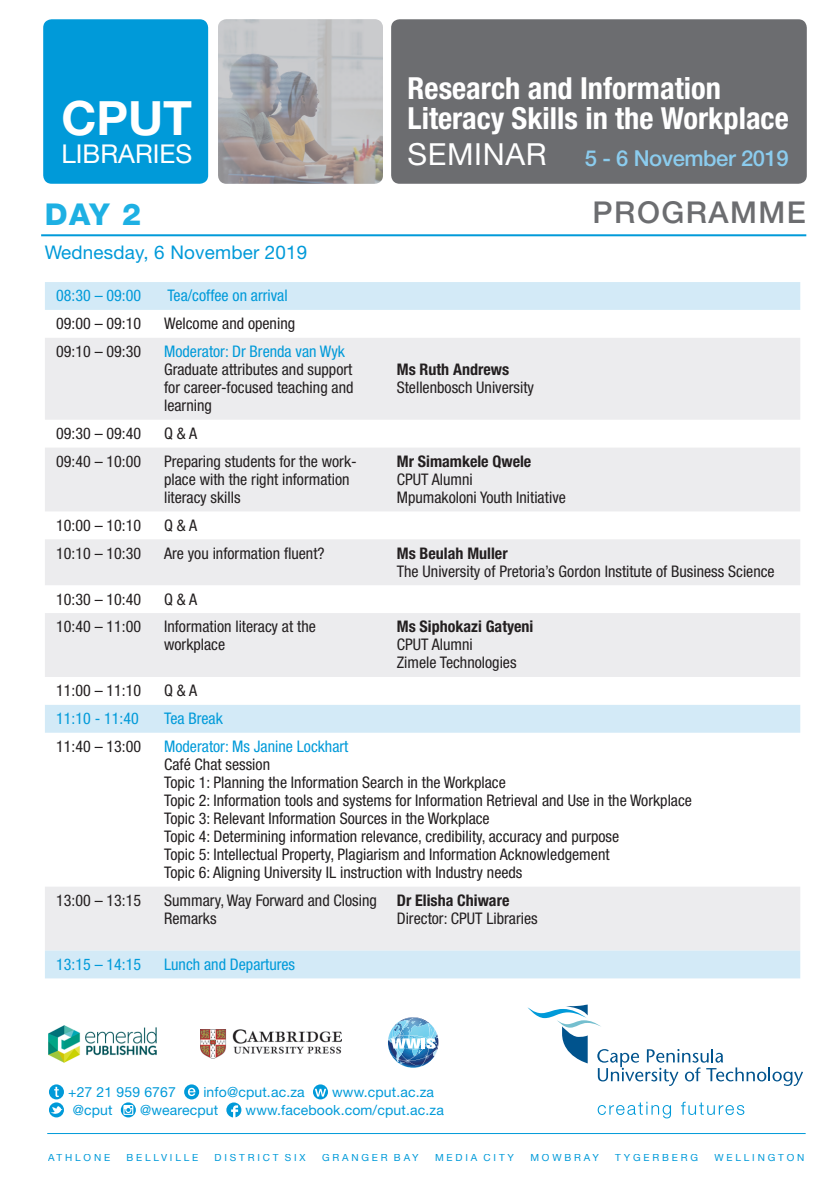
<style>
.page{position:relative;width:840px;height:1191px;background:#fff}
.page>*{position:absolute;margin:0;border:0;box-sizing:border-box;transform-origin:0 0}
.t1{font:700 47.4px "Helvetica Neue LT Std";color:#fff}
.t2{font:700 condensed 30.4px/36px "Helvetica Neue LT Std";color:#fff}
.t3{font:500 30.2px "Helvetica Neue LT Std";letter-spacing:.05em;color:#6c6d70}
.t4{font:800 30.2px "Helvetica Neue LT Std";color:#1eb0e3}
.t5{font:26px "Helvetica Neue LT Std";color:#fff}
.t6{font:500 22px "Helvetica Neue LT Std";letter-spacing:-.02em;color:#8bccee}
.t7{font:18.8px "Helvetica Neue LT Std";letter-spacing:.01em;color:#009ad9}
.t8{font:condensed 16px/18px "Helvetica Neue LT Std";color:#231f20}
.t9{font:condensed 16px "Helvetica Neue LT Std";color:#009ad9}
.t10{font:700 condensed 16px "Helvetica Neue LT Std";color:#231f20}
.TABLE_HEADER{font:14px "Helvetica Neue LT Std";letter-spacing:.01em;color:#009ad9}
.t11{font:10px "Helvetica Neue LT Std";letter-spacing:.28em;color:#009ad9}
.s1{font-weight:400;font-stretch:normal}
</style>
<div class="page">
<div style="left:45px;top:282px;width:754px;height:28px;background:#d3eaf7"></div>
<svg style="left:45px;top:338px;width:754px;height:339px;fill:#ececee"></svg>
<svg style="left:45px;top:705px;width:754px;height:273px"></svg>
<div style="left:43px;top:19px;width:165px;height:165px;background:#009ad9;border-radius:9px"></div>
<img style="left:218px;top:19px;width:165px;height:165px">
<div style="left:391px;top:19px;width:415px;height:165px;background:#6c6d70;border-radius:9px"></div>
<hr style="left:41px;top:234px;width:764px;height:2px;background:#009ad9">
<svg style="left:527px;top:1004px;width:275px;height:82px"></svg>
<svg style="left:597px;top:1101px;width:147px;height:17px"></svg>
<hr style="left:47px;top:1133px;width:758px;height:1px;background:#009ad9">
<svg style="left:184px;top:1084px;width:15px;height:15px"></svg>
<svg style="left:313px;top:1084px;width:15px;height:15px"></svg>
<svg style="left:49px;top:1084px;width:15px;height:33px"></svg>
<svg style="left:121px;top:1102px;width:15px;height:15px"></svg>
<svg style="left:226px;top:1102px;width:15px;height:15px"></svg>
<img style="left:201px;top:1029px;width:141px;height:30px">
<svg style="left:388px;top:1017px;width:51px;height:51px"></svg>
<img style="left:48px;top:1025px;width:108px;height:38px">
<p class="t1" style="left:61px;top:89px;width:132px">CPUT</p>
<p class="t5" style="left:61px;top:138px;width:132px">LIBRARIES</p>
<p class="t2" style="left:407px;top:70px;width:314px">Research and Information</p>
<p class="t2" style="left:407px;top:100px;width:382px">Literacy Skills in the Workplace<br><span class="s1">SEMINAR</span></p>
<p class="t6" style="left:584px;top:145px;width:205px">5 - 6 November 2019</p>
<p class="t4" style="left:45px;top:196px;width:98px">DAY 2</p>
<p class="t3" style="left:592px;top:194px;width:214px">PROGRAMME</p>
<p class="t7" style="left:45px;top:241px;width:264px">Wednesday, 6 November 2019</p>
<p class="t9" style="left:56px;top:286px;width:86px">08:30 – 09:00</p>
<p class="t9" style="left:167px;top:286px;width:122px">Tea/coffee on arrival</p>
<p class="t8" style="left:56px;top:314px;width:86px">09:00 – 09:10</p>
<p class="t8" style="left:164px;top:314px;width:132px">Welcome and opening</p>
<p class="t8" style="left:56px;top:342px;width:86px">09:10 – 09:30</p>
<p class="t9" style="left:164px;top:342px;width:182px">Moderator: Dr Brenda van Wyk</p>
<p class="t8" style="left:164px;top:360px;width:191px;text-align:justify">Graduate attributes and support for career-focused teaching and learning</p>
<p class="t10" style="left:396px;top:360px;width:114px">Ms Ruth Andrews</p>
<p class="t8" style="left:396px;top:378px;width:139px">Stellenbosch University</p>
<p class="t8" style="left:56px;top:424px;width:86px">09:30 – 09:40</p>
<p class="t8" style="left:164px;top:424px;width:34px">Q &amp; A</p>
<p class="t8" style="left:56px;top:452px;width:86px">09:40 – 10:00</p>
<p class="t8" style="left:164px;top:452px;width:194px">Preparing students for the work&shy;place with the right information literacy skills</p>
<p class="t10" style="left:396px;top:451px;width:136px">Mr Simamkele Qwele</p>
<p class="t8" style="left:396px;top:470px;width:77px">CPUT Alumni</p>
<p class="t8" style="left:396px;top:488px;width:170px">Mpumakoloni Youth Initiative</p>
<p class="t8" style="left:56px;top:516px;width:86px">10:00 – 10:10</p>
<p class="t8" style="left:164px;top:516px;width:34px">Q &amp; A</p>
<p class="t8" style="left:56px;top:544px;width:86px">10:10 – 10:30</p>
<p class="t8" style="left:164px;top:544px;width:162px">Are you information fluent?</p>
<p class="t10" style="left:396px;top:543px;width:112px">Ms Beulah Muller</p>
<p class="t8" style="left:396px;top:562px;width:379px">The University of Pretoria’s Gordon Institute of Business Science</p>
<p class="t8" style="left:56px;top:590px;width:86px">10:30 – 10:40</p>
<p class="t8" style="left:164px;top:590px;width:34px">Q &amp; A</p>
<p class="t8" style="left:56px;top:617px;width:86px">10:40 – 11:00</p>
<p class="t8" style="left:164px;top:617px;width:153px">Information literacy at the</p>
<p class="t8" style="left:164px;top:635px;width:63px">workplace</p>
<p class="t10" style="left:396px;top:617px;width:138px">Ms Siphokazi Gatyeni</p>
<p class="t8" style="left:396px;top:635px;width:77px">CPUT Alumni</p>
<p class="t8" style="left:396px;top:653px;width:121px">Zimele Technologies</p>
<p class="t8" style="left:56px;top:681px;width:86px">11:00 – 11:10</p>
<p class="t8" style="left:164px;top:681px;width:34px">Q &amp; A</p>
<p class="t9" style="left:56px;top:709px;width:84px">11:10 - 11:40</p>
<p class="t9" style="left:164px;top:709px;width:60px">Tea Break</p>
<p class="t8" style="left:56px;top:737px;width:86px">11:40 – 13:00</p>
<p class="t9" style="left:164px;top:737px;width:186px">Moderator: Ms Janine Lockhart</p>
<p class="t8" style="left:164px;top:755px;width:107px">Café Chat session</p>
<p class="t8" style="left:164px;top:773px;width:343px">Topic 1: Planning the Information Search in the Workplace</p>
<p class="t8" style="left:164px;top:791px;width:529px">Topic 2: Information tools and systems for Information Retrieval and Use in the Workplace</p>
<p class="t8" style="left:164px;top:809px;width:327px">Topic 3: Relevant Information Sources in the Workplace</p>
<p class="t8" style="left:164px;top:827px;width:456px">Topic 4: Determining information relevance, credibility, accuracy and purpose</p>
<p class="t8" style="left:164px;top:845px;width:446px">Topic 5: Intellectual Property, Plagiarism and Information Acknowledgement</p>
<p class="t8" style="left:164px;top:863px;width:359px">Topic 6: Aligning University IL instruction with Industry needs</p>
<p class="t8" style="left:56px;top:891px;width:86px">13:00 – 13:15</p>
<p class="t8" style="left:164px;top:891px;width:214px">Summary, Way Forward and Closing<br>Remarks</p>
<p class="t10" style="left:396px;top:890px;width:114px">Dr Elisha Chiware</p>
<p class="t8" style="left:396px;top:909px;width:142px">Director: CPUT Libraries</p>
<p class="t9" style="left:56px;top:955px;width:86px">13:15 – 14:15</p>
<p class="t9" style="left:164px;top:955px;width:132px">Lunch and Departures</p>
<p class="TABLE_HEADER" style="left:68px;top:1083px;width:109px">+27 21 959 6767</p>
<p class="TABLE_HEADER" style="left:203px;top:1083px;width:103px">info@cput.ac.za</p>
<p class="TABLE_HEADER" style="left:332px;top:1083px;width:103px">www.cput.ac.za</p>
<p class="TABLE_HEADER" style="left:73px;top:1101px;width:41px">@cput</p>
<p class="TABLE_HEADER" style="left:140px;top:1101px;width:80px">@wearecput</p>
<p class="TABLE_HEADER" style="left:245px;top:1101px;width:200px">www.facebook.com/cput.ac.za</p>
<p class="t11" style="left:48px;top:1151px;width:63px">ATHLONE</p>
<p class="t11" style="left:126px;top:1151px;width:73px">BELLVILLE</p>
<p class="t11" style="left:214px;top:1151px;width:93px">DISTRICT SIX</p>
<p class="t11" style="left:322px;top:1151px;width:98px">GRANGER BAY</p>
<p class="t11" style="left:435px;top:1151px;width:80px">MEDIA CITY</p>
<p class="t11" style="left:530px;top:1151px;width:70px">MOWBRAY</p>
<p class="t11" style="left:615px;top:1151px;width:84px">TYGERBERG</p>
<p class="t11" style="left:714px;top:1151px;width:91px">WELLINGTON</p>
</div>
